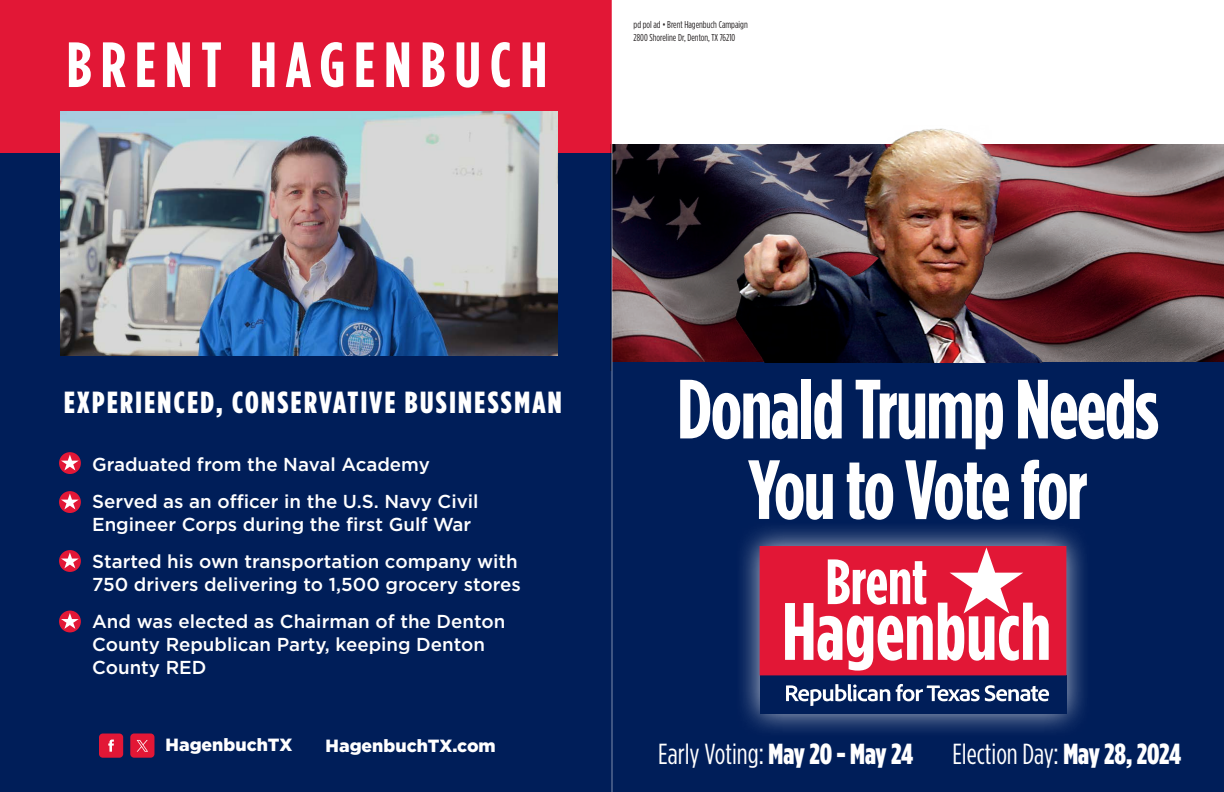
<style>
.page{position:relative;width:1224px;height:792px;background:#fff}
.page>*{position:absolute;margin:0;border:0;box-sizing:border-box;transform-origin:0 0}
.t1{font:700 83.8px/80.5px "Gotham Condensed";letter-spacing:-.02em;color:#fff;text-align:center}
.t2{font:700 63.8px "Gotham Condensed";letter-spacing:.14em;color:#fff}
.t3{font:900 30.5px "Gotham Condensed";letter-spacing:.08em;color:#fff}
.t4{font:29px "Gotham Condensed";color:#fff}
.t5{font:500 18.7px/37.2px "Gotham";color:#fff}
.t6{font:900 17.7px "Gotham";color:#fff}
.t7{font:10px/13px "Gotham Condensed";color:#231f20}
.s1{font-weight:900}
</style>
<div class="page">
<div style="left:0;top:0;width:612px;height:792px;background:#001e59"></div>
<div style="left:0;top:0;width:612px;height:153px;background:#e21736"></div>
<svg style="left:610px;top:145px;width:614px;height:226px;background:#5f3e43"></svg>
<div style="left:612px;top:362px;width:612px;height:430px;background:#001e59"></div>
<div style="left:734px;top:521px;width:357px;height:218px;background:#fff;opacity:.75"></div>
<img style="left:720px;top:128px;width:357px;height:234px">
<div style="left:760px;top:675px;width:306px;height:39px;background:#001e59"></div>
<svg style="left:760px;top:546px;width:306px;height:138px;fill:#e21736"></svg>
<svg style="left:785px;top:547px;width:264px;height:124px;background:#ed7184"></svg>
<svg style="left:786px;top:684px;width:104px;height:22px"></svg>
<svg style="left:896px;top:684px;width:153px;height:17px"></svg>
<hr style="left:612px;top:0;width:1px;height:792px;background:#fff">
<img style="left:60px;top:112px;width:498px;height:243px">
<svg style="left:59px;top:452px;width:22px;height:22px"></svg>
<svg style="left:61px;top:455px;width:18px;height:15px"></svg>
<svg style="left:59px;top:491px;width:22px;height:22px"></svg>
<svg style="left:61px;top:494px;width:18px;height:15px"></svg>
<svg style="left:59px;top:550px;width:22px;height:22px"></svg>
<svg style="left:61px;top:553px;width:18px;height:15px"></svg>
<div style="left:59px;top:611px;width:22px;height:21px;background:#e21736;border-radius:50%"></div>
<svg style="left:61px;top:613px;width:18px;height:16px"></svg>
<div style="left:99px;top:734px;width:24px;height:24px;background:#e21736;border-radius:4px"></div>
<svg style="left:108px;top:740px;width:6px;height:12px"></svg>
<div style="left:130px;top:734px;width:24px;height:24px;background:#e21736;border-radius:4px"></div>
<svg style="left:137px;top:740px;width:11px;height:12px"></svg>
<h2 class="t2" style="left:67px;top:27px;width:482px">BRENT HAGENBUCH</h2>
<p class="t7" style="left:634px;top:18px;width:116px">pd pol ad • Brent Hagenbuch Campaign<br>2800 Shoreline Dr, Denton, TX 76210</p>
<h3 class="t3" style="left:64px;top:384px;width:499px">EXPERIENCED, CONSERVATIVE BUSINESSMAN</h3>
<p class="t5" style="left:92px;top:446px;width:388px">Graduated from the Naval Academy<br>Served as an officer in the U.S. Navy Civil</p>
<p class="t5" style="left:92px;top:506px;width:427px">Engineer Corps during the first Gulf War<br>Started his own transportation company with</p>
<p class="t5" style="left:92px;top:566px;width:430px">750 drivers delivering to 1,500 grocery stores<br>And was elected as Chairman of the Denton</p>
<p class="t5" style="left:92px;top:633px;width:395px;line-height:22.8px">County Republican Party, keeping Denton<br>County RED</p>
<p class="t6" style="left:166px;top:732px;width:128px">HagenbuchTX</p>
<p class="t6" style="left:326px;top:733px;width:172px">HagenbuchTX.com</p>
<h1 class="t1" style="left:677px;top:368px;width:483px">Donald Trump Needs<br>You to Vote for</h1>
<h3 class="t4" style="left:658px;top:737px;width:256px">Early Voting: <span class="s1">May 20 - May 24</span></h3>
<h3 class="t4" style="left:952px;top:737px;width:230px">Election Day: <span class="s1">May 28, 2024</span></h3>
</div>
